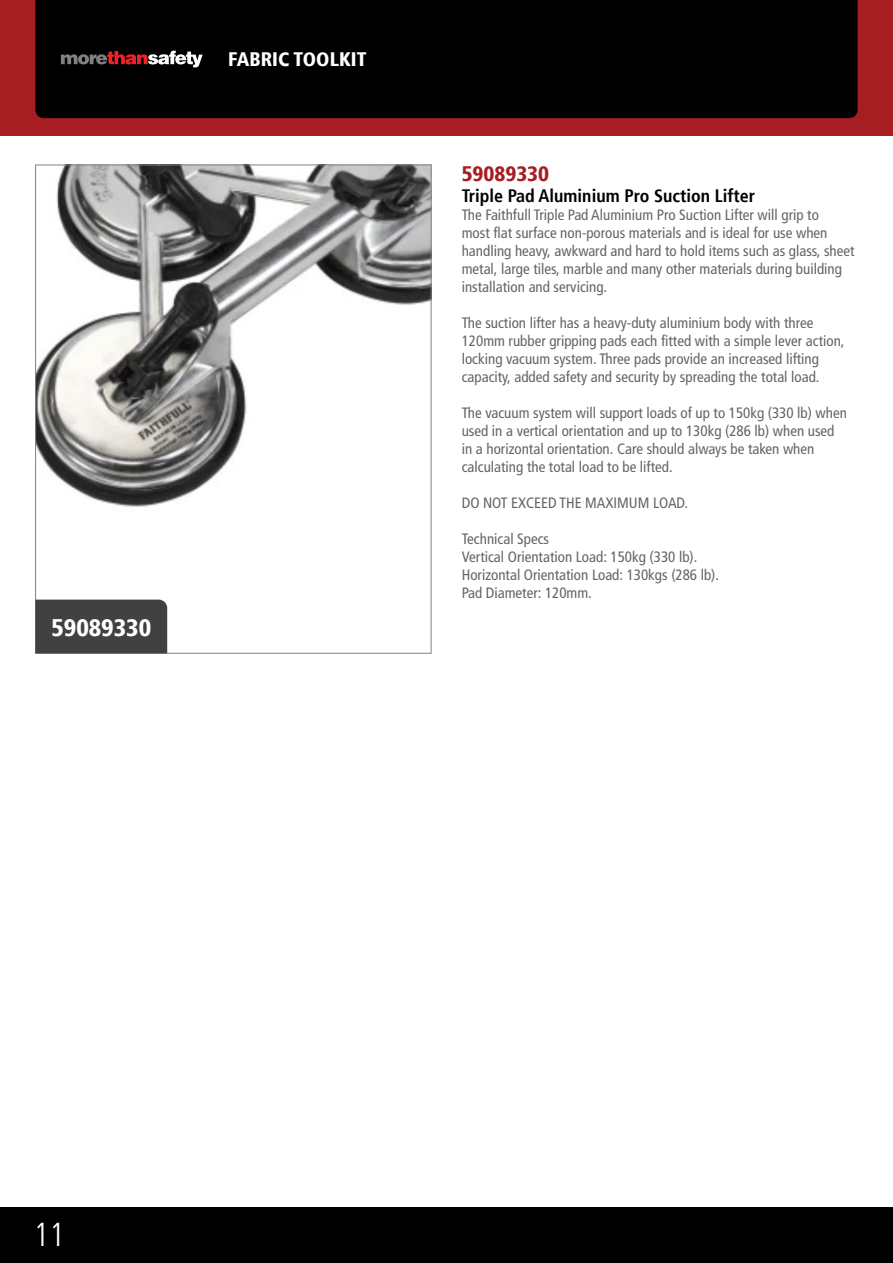
<style>
.page{position:relative;width:893px;height:1263px;background:#fff}
.page>*{position:absolute;margin:0;border:0;box-sizing:border-box;transform-origin:0 0}
.t1{font:300 condensed 33px "Frutiger LT";color:#fff}
.t2{font:900 condensed 24px "Frutiger";color:#fff}
.t3{font:900 condensed 21px "Frutiger";color:#a71e22}
.t4{font:900 condensed 19.5px "Frutiger";color:#fff}
.t5{font:700 condensed 18px "Frutiger";color:#000}
.t6{font:condensed 15px/18px "Frutiger LT";color:#636466}
</style>
<div class="page">
<div style="left:0;top:0;width:893px;height:136px;background:#a71e22"></div>
<div style="left:0;top:1208px;width:893px;height:55px;background:#000"></div>
<div style="left:35px;top:0;width:823px;height:118px;background:#000"></div>
<svg style="left:61px;top:51px;width:142px;height:16px;background:#614546"></svg>
<img style="left:37px;top:167px;width:392px;height:340px">
<div style="left:35px;top:600px;width:132px;height:53px;background:#414042"></div>
<h3 class="t4" style="left:228px;top:48px;width:140px">FABRIC TOOLKIT</h3>
<h2 class="t2" style="left:51px;top:614px;width:101px">59089330</h2>
<h3 class="t3" style="left:462px;top:161px;width:89px">59089330</h3>
<p class="t5" style="left:462px;top:185px;width:295px">Triple Pad Aluminium Pro Suction Lifter</p>
<p class="t6" style="left:462px;top:206px;width:394px">The Faithfull Triple Pad Aluminium Pro Suction Lifter will grip to<br>most flat surface non-porous materials and is ideal for use when handling heavy, awkward and hard to hold items such as glass, sheet metal, large tiles, marble and many other materials during building installation and servicing.</p>
<p class="t6" style="left:462px;top:314px;width:384px">The suction lifter has a heavy-duty aluminium body with three 120mm rubber gripping pads each fitted with a simple lever action, locking vacuum system. Three pads provide an increased lifting capacity, added safety and security by spreading the total load.</p>
<p class="t6" style="left:462px;top:404px;width:387px">The vacuum system will support loads of up to 150kg (330 lb) when used in a vertical orientation and up to 130kg (286 lb) when used in a horizontal orientation. Care should always be taken when calculating the total load to be lifted.</p>
<p class="t6" style="left:462px;top:494px;width:228px">DO NOT EXCEED THE MAXIMUM LOAD.</p>
<p class="t6" style="left:462px;top:530px;width:259px">Technical Specs<br>Vertical Orientation Load: 150kg (330 lb).<br>Horizontal Orientation Load: 130kgs (286 lb).<br>Pad Diameter: 120mm.</p>
<h1 class="t1" style="left:33px;top:1216px;width:33px">11</h1>
</div>
